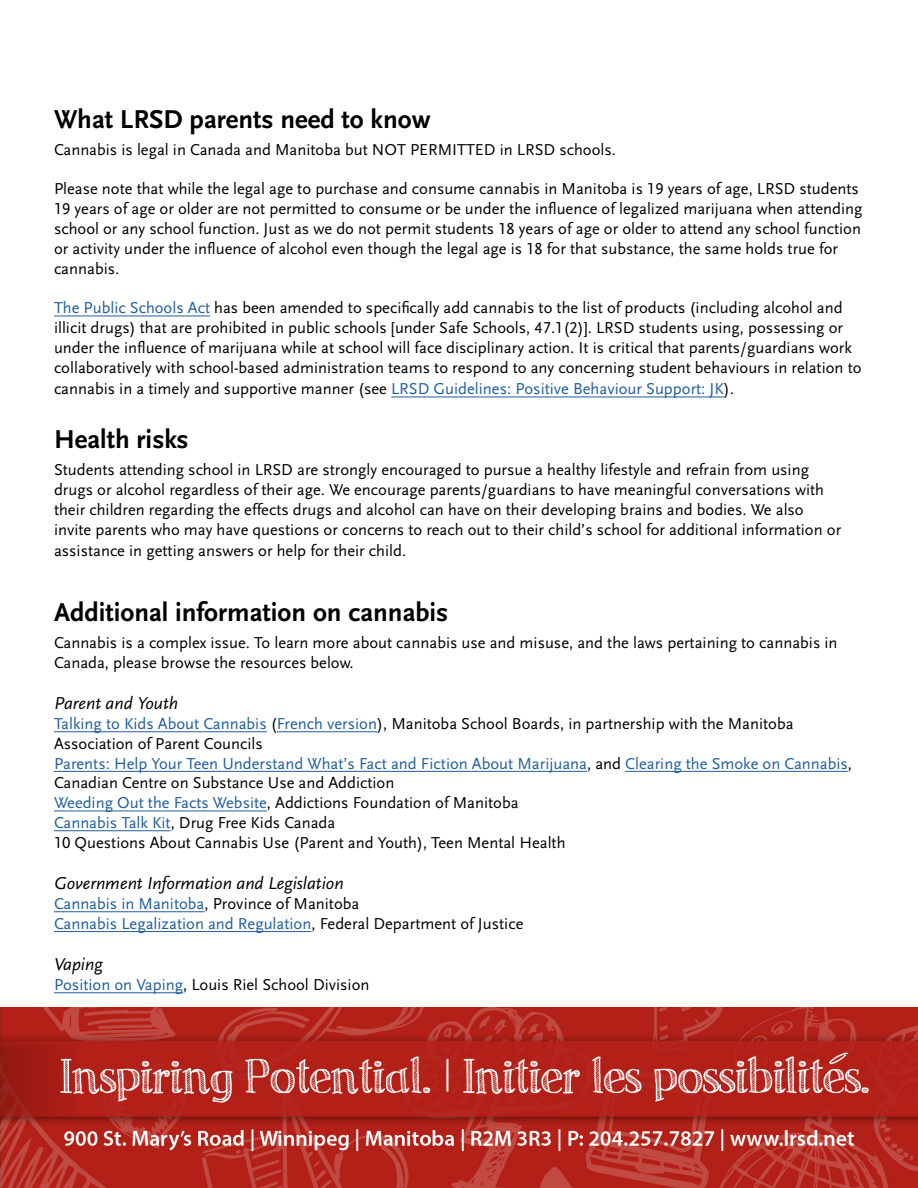
<style>
.page{position:relative;width:918px;height:1188px;background:#fff}
.page>*{position:absolute;margin:0;border:0;box-sizing:border-box;transform-origin:0 0}
.t1{font:700 27px "Scala Sans OT";color:#000}
.t2{font:italic 18px "Scala Sans LF";color:#000}
.t3{font:16.5px/19.8px "Scala Sans LF";color:#000}
.t4{font:16.5px/19.8px "Scala Sans LF";color:#215e9e}
.s1{color:#215e9e}
.s2{color:#000}
</style>
<div class="page">
<hr style="left:54px;top:316px;width:156px;height:1px;background:#215e9e">
<hr style="left:391px;top:397px;width:333px;height:1px;background:#215e9e">
<hr style="left:54px;top:731px;width:213px;height:1px;background:#215e9e">
<hr style="left:277px;top:731px;width:100px;height:1px;background:#215e9e">
<hr style="left:54px;top:771px;width:533px;height:1px;background:#215e9e">
<hr style="left:625px;top:771px;width:223px;height:1px;background:#215e9e">
<hr style="left:54px;top:811px;width:213px;height:1px;background:#215e9e">
<hr style="left:54px;top:830px;width:117px;height:1px;background:#215e9e">
<hr style="left:54px;top:911px;width:150px;height:1px;background:#215e9e">
<hr style="left:54px;top:931px;width:257px;height:1px;background:#215e9e">
<hr style="left:54px;top:992px;width:129px;height:1px;background:#215e9e">
<img style="left:0;top:1008px;width:917px;height:180px">
<h1 class="t1" style="left:54px;top:104px;width:378px">What LRSD parents need to know</h1>
<p class="t3" style="left:54px;top:140px;width:564px">Cannabis is legal in Canada and Manitoba but NOT PERMITTED in LRSD schools.</p>
<p class="t3" style="left:54px;top:179px;width:810px">Please note that while the legal age to purchase and consume cannabis in Manitoba is 19 years of age, LRSD students 19 years of age or older are not permitted to consume or be under the influence of legalized marijuana when attending school or any school function. Just as we do not permit students 18 years of age or older to attend any school function or activity under the influence of alcohol even though the legal age is 18 for that substance, the same holds true for cannabis.</p>
<p class="t3" style="left:54px;top:298px;width:809px"><span class="s1">The Public Schools Act</span> has been amended to specifically add cannabis to the list of products (including alcohol and illicit drugs) that are prohibited in public schools [under Safe Schools, 47.1(2)]. LRSD students using, possessing or under the influence of marijuana while at school will face disciplinary action. It is critical that parents/guardians work collaboratively with school-based administration teams to respond to any concerning student behaviours in relation to</p>
<p class="t3" style="left:54px;top:379px;width:682px">cannabis in a timely and supportive manner (see <span class="s1">LRSD Guidelines: Positive Behaviour Support: JK</span>).</p>
<h1 class="t1" style="left:54px;top:424px;width:136px">Health risks</h1>
<p class="t3" style="left:54px;top:460px;width:789px">Students attending school in LRSD are strongly encouraged to pursue a healthy lifestyle and refrain from using drugs or alcohol regardless of their age. We encourage parents/guardians to have meaningful conversations with their children regarding the effects drugs and alcohol can have on their developing brains and bodies. We also invite parents who may have questions or concerns to reach out to their child’s school for additional information or</p>
<p class="t3" style="left:54px;top:541px;width:354px">assistance in getting answers or help for their child.</p>
<h1 class="t1" style="left:54px;top:597px;width:396px">Additional information on cannabis</h1>
<p class="t3" style="left:54px;top:633px;width:785px">Cannabis is a complex issue. To learn more about cannabis use and misuse, and the laws pertaining to cannabis in<br>Canada, please browse the resources below.</p>
<p class="t2" style="left:54px;top:694px;width:126px">Parent and Youth</p>
<p class="t3" style="left:54px;top:714px;width:800px"><span class="s1">Talking to Kids About Cannabis</span> (<span class="s1">French version</span>), Manitoba School Boards, in partnership with the Manitoba Association of Parent Councils<br><span class="s1">Parents: Help Your Teen Understand What’s Fact and Fiction About Marijuana</span>, and <span class="s1">Clearing the Smoke on Cannabis</span>, Canadian Centre on Substance Use and Addiction<br><span class="s1">Weeding Out the Facts Website</span>, Addictions Foundation of Manitoba<br><span class="s1">Cannabis Talk Kit</span>, Drug Free Kids Canada<br>10 Questions About Cannabis Use (Parent and Youth), Teen Mental Health</p>
<p class="t2" style="left:54px;top:874px;width:291px">Government Information and Legislation</p>
<p class="t4" style="left:54px;top:894px;width:471px">Cannabis in Manitoba<span class="s2">, Province of Manitoba<br></span>Cannabis Legalization and Regulation<span class="s2">, Federal Department of Justice</span></p>
<p class="t2" style="left:54px;top:955px;width:50px">Vaping</p>
<p class="t3" style="left:54px;top:975px;width:317px"><span class="s1">Position on Vaping</span>, Louis Riel School Division</p>
</div>
